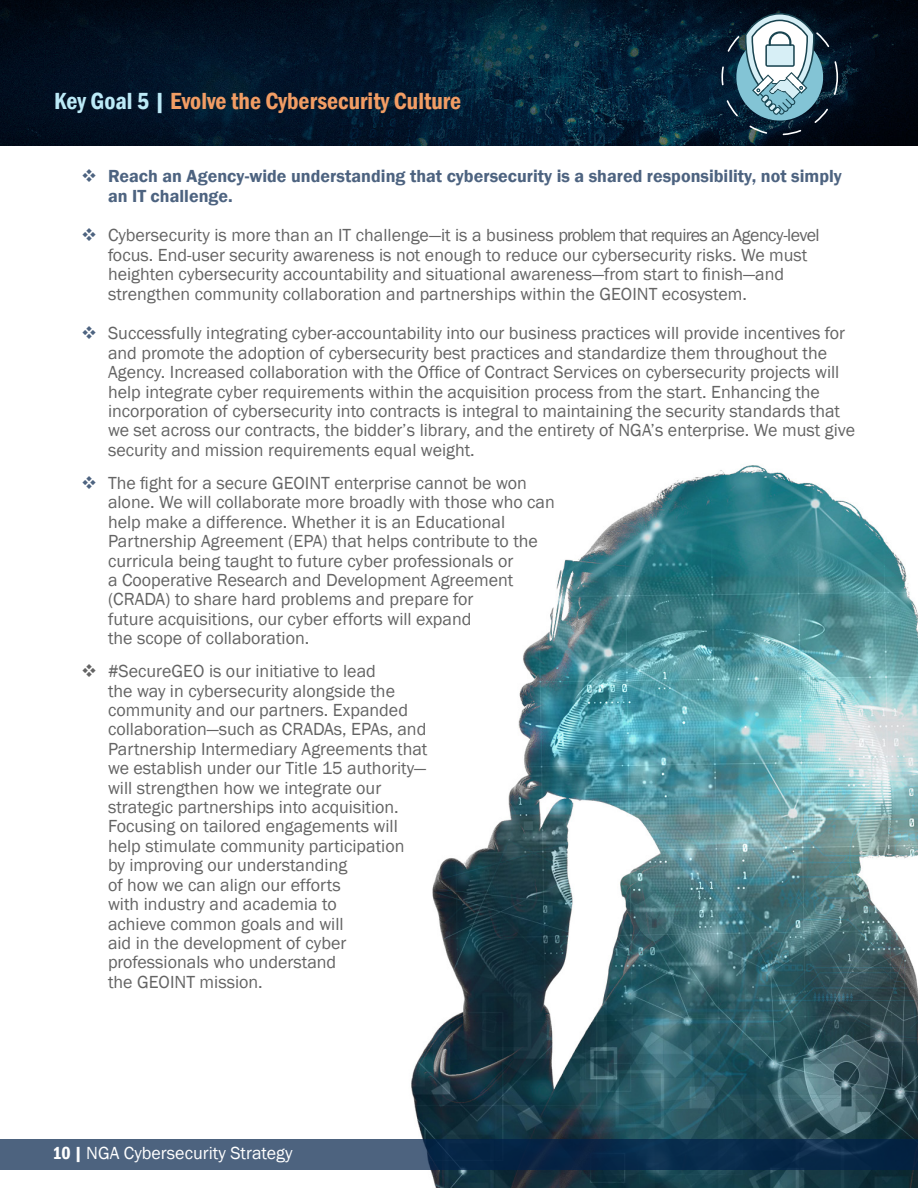
<style>
.page{position:relative;width:918px;height:1188px;background:#fff}
.page>*{position:absolute;margin:0;border:0;box-sizing:border-box;transform-origin:0 0}
.t1{font:600 condensed 24px "Franklin Gothic";color:#f29d64}
.t2{font:18px/19.4px "Franklin Gothic";color:#646464}
.t3{font:600 18px/19.4px "Franklin Gothic";color:#4d6380}
.t4{font:18px "Franklin Gothic";color:#fff}
.s1{color:#bceaf7}
.s2{font-weight:600;font-stretch:condensed}
</style>
<div class="page">
<img style="left:406px;top:465px;width:512px;height:723px">
<img style="left:0;top:0;width:918px;height:146px">
<svg style="left:721px;top:13px;width:117px;height:122px;background:#5b7683"></svg>
<svg style="left:0;top:1139px;width:918px;height:30px;background:#284361"></svg>
<h1 class="t1" style="left:54px;top:85px;width:409px"><span class="s1">Key Goal 5 |</span> Evolve the Cybersecurity Culture</h1>
<p class="t3" style="left:108px;top:167px;width:735px">Reach an Agency-wide understanding that cybersecurity is a shared responsibility, not simply an IT challenge.</p>
<p class="t2" style="left:108px;top:226px;width:713px">Cybersecurity is more than an IT challenge—it is a business problem that requires an Agency-level focus. End-user security awareness is not enough to reduce our cybersecurity risks. We must heighten cybersecurity accountability and situational awareness—from start to finish—and strengthen community collaboration and partnerships within the GEOINT ecosystem.</p>
<p class="t2" style="left:108px;top:324px;width:749px">Successfully integrating cyber-accountability into our business practices will provide incentives for and promote the adoption of cybersecurity best practices and standardize them throughout the Agency. Increased collaboration with the Office of Contract Services on cybersecurity projects will help integrate cyber requirements within the acquisition process from the start. Enhancing the incorporation of cybersecurity into contracts is integral to maintaining the security standards that we set across our contracts, the bidder’s library, and the entirety of NGA’s enterprise. We must give security and mission requirements equal weight.</p>
<p class="t2" style="left:108px;top:474px;width:448px">The fight for a secure GEOINT enterprise cannot be won alone. We will collaborate more broadly with those who can help make a difference. Whether it is an Educational Partnership Agreement (EPA) that helps contribute to the curricula being taught to future cyber professionals or<br>a Cooperative Research and Development Agreement (CRADA) to share hard problems and prepare for<br>future acquisitions, our cyber efforts will expand<br>the scope of collaboration.</p>
<p class="t2" style="left:108px;top:662px;width:321px">#SecureGEO is our initiative to lead<br>the way in cybersecurity alongside the community and our partners. Expanded collaboration—such as CRADAs, EPAs, and Partnership Intermediary Agreements that we establish under our Title 15 authority— will strengthen how we integrate our strategic partnerships into acquisition.<br>Focusing on tailored engagements will help stimulate community participation<br>by improving our understanding<br>of how we can align our efforts<br>with industry and academia to<br>achieve common goals and will<br>aid in the development of cyber professionals who understand<br>the GEOINT mission.</p>
<p class="t4" style="left:52px;top:1142px;width:242px"><span class="s2">10 |</span> NGA Cybersecurity Strategy</p>
</div>
